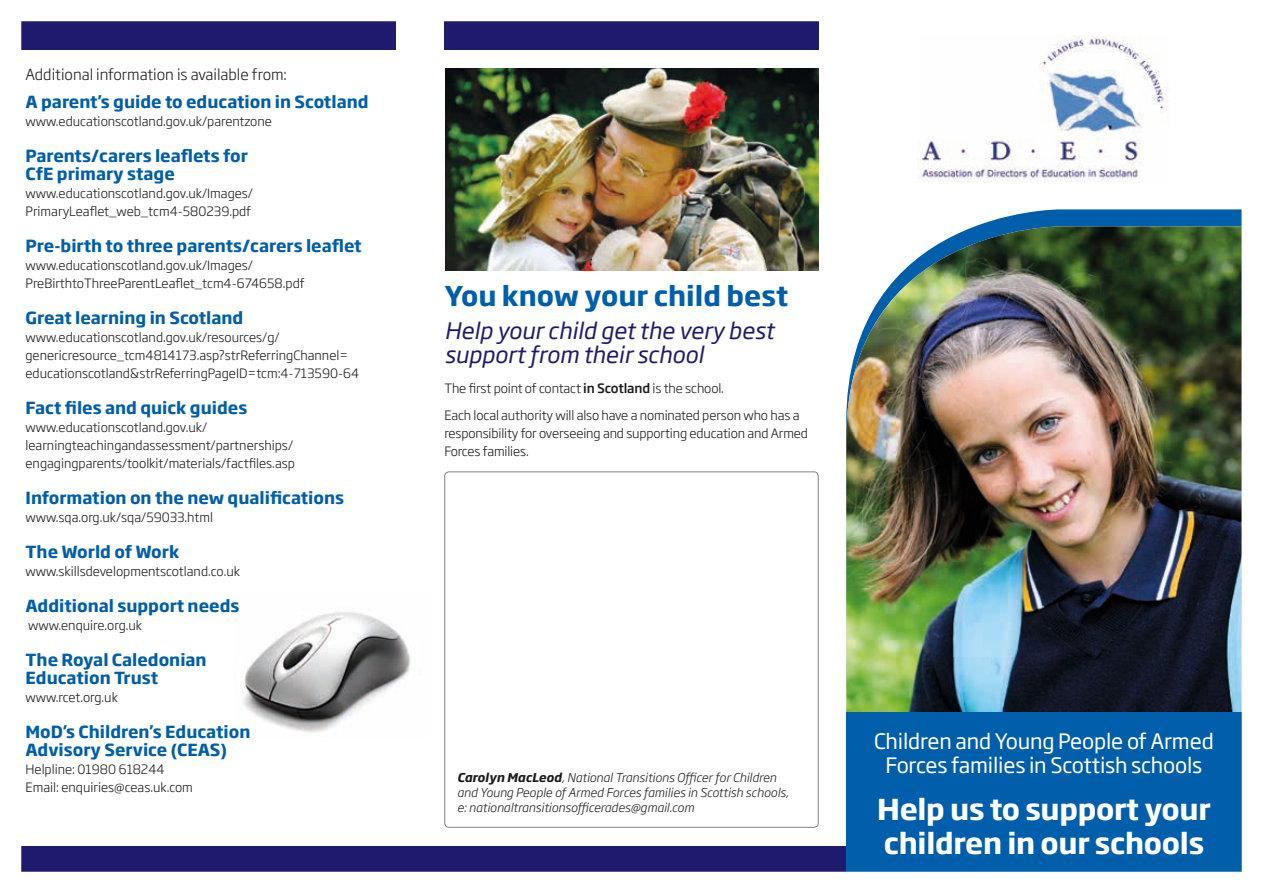
<style>
.page{position:relative;width:1263px;height:893px;background:#fff}
.page>*{position:absolute;margin:0;border:0;box-sizing:border-box;transform-origin:0 0}
.t1{font:700 28.5px/34.3px "Soho Gothic Pro";letter-spacing:-.01em;color:#fff}
.t2{font:700 27px "Soho Gothic Pro";color:#005eab}
.t3{font:italic 22.5px/24px "Soho Gothic Pro";color:#1e1b6f}
.t4{font:21px/24px "Soho Gothic Pro";letter-spacing:-.01em;color:#fff;text-align:center}
.t5{font:700 16.5px/18px "Soho Gothic Pro";color:#005eab}
.t6{font:300 15px "Soho Gothic Pro";color:#1b1c20}
.t7{font:300 12.75px/18px "Soho Gothic Pro";color:#1b1c20}
.t8{font:italic 300 12px/15px "Soho Gothic Pro";color:#1b1c20}
.s1{font-weight:500}
.s2{font-weight:700}
</style>
<div class="page">
<img style="left:21px;top:21px;width:1221px;height:851px">
<p class="t6" style="left:26px;top:63px;width:263px">Additional information is available from:</p>
<p class="t5" style="left:26px;top:92px;width:345px">A parent’s guide to education in Scotland</p>
<p class="t7" style="left:26px;top:112px;width:248px">www.educationscotland.gov.uk/parentzone</p>
<p class="t5" style="left:26px;top:146px;width:224px">Parents/carers leaflets for<br>CfE primary stage</p>
<p class="t7" style="left:26px;top:184px;width:229px">www.educationscotland.gov.uk/Images/<br>PrimaryLeaflet_web_tcm4-580239.pdf</p>
<p class="t5" style="left:26px;top:236px;width:338px">Pre-birth to three parents/carers leaflet</p>
<p class="t7" style="left:26px;top:256px;width:281px">www.educationscotland.gov.uk/Images/<br>PreBirthtoThreeParentLeaflet_tcm4-674658.pdf</p>
<p class="t5" style="left:26px;top:308px;width:219px">Great learning in Scotland</p>
<p class="t7" style="left:26px;top:328px;width:335px">www.educationscotland.gov.uk/resources/g/ genericresource_tcm4814173.asp?strReferringChannel= educationscotland&amp;strReferringPageID=tcm:4-713590-64</p>
<p class="t5" style="left:26px;top:398px;width:223px">Fact files and quick guides</p>
<p class="t7" style="left:26px;top:418px;width:271px">www.educationscotland.gov.uk/ learningteachingandassessment/partnerships/ engagingparents/toolkit/materials/factfiles.asp</p>
<p class="t5" style="left:26px;top:488px;width:320px">Information on the new qualifications</p>
<p class="t7" style="left:26px;top:508px;width:189px">www.sqa.org.uk/sqa/59033.html</p>
<p class="t5" style="left:26px;top:542px;width:155px">The World of Work</p>
<p class="t7" style="left:26px;top:562px;width:216px">www.skillsdevelopmentscotland.co.uk</p>
<p class="t5" style="left:26px;top:596px;width:215px">Additional support needs</p>
<p class="t7" style="left:28px;top:616px;width:116px">www.enquire.org.uk</p>
<p class="t5" style="left:26px;top:650px;width:183px">The Royal Caledonian<br>Education Trust</p>
<p class="t7" style="left:26px;top:688px;width:94px">www.rcet.org.uk</p>
<p class="t5" style="left:26px;top:722px;width:226px">MoD’s Children’s Education<br>Advisory Service (CEAS)</p>
<p class="t7" style="left:26px;top:760px;width:169px">Helpline: 01980 618244<br>Email: enquiries@ceas.uk.com</p>
<h2 class="t2" style="left:444px;top:275px;width:345px">You know your child best</h2>
<h3 class="t3" style="left:444px;top:317px;width:331px">Help your child get the very best support from their school</h3>
<p class="t7" style="left:444px;top:375px;width:357px;line-height:26.5px">The first point of contact <span class="s1">in Scotland</span> is the school.<br>Each local authority will also have a nominated person who has a</p>
<p class="t7" style="left:444px;top:423px;width:365px">responsibility for overseeing and supporting education and Armed<br>Forces families.</p>
<p class="t8" style="left:457px;top:769px;width:333px"><span class="s2">Carolyn MacLeod</span>, National Transitions Officer for Children and Young People of Armed Forces families in Scottish schools, e: nationaltransitionsofficerades@gmail.com</p>
<h3 class="t4" style="left:874px;top:728px;width:341px">Children and Young People of Armed<br>Forces families in Scottish schools</h3>
<h1 class="t1" style="left:877px;top:790px;width:335px">Help us to support your children in our schools</h1>
</div>
